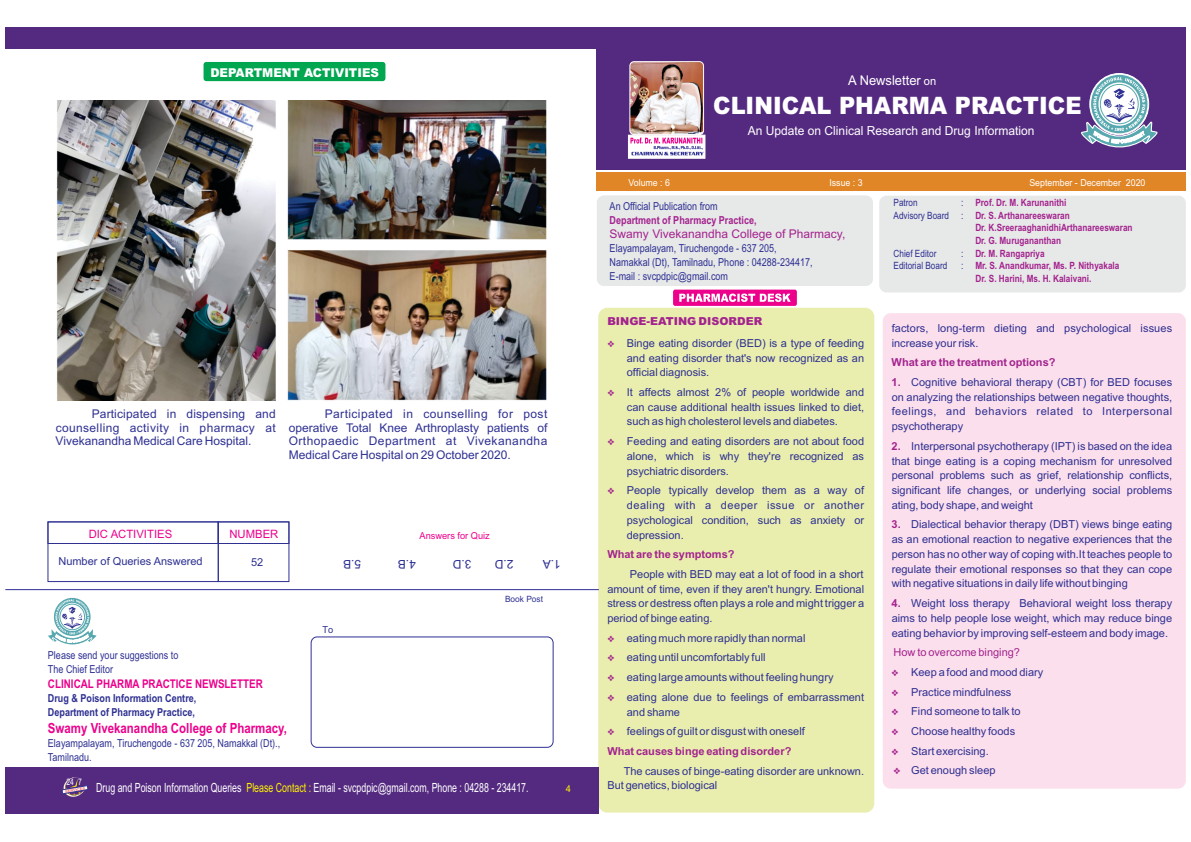
<style>
.page{position:relative;width:1191px;height:842px;background:#fff}
.page>*{position:absolute;margin:0;border:0;box-sizing:border-box;transform-origin:0 0}
.t1{font:900 24px "Arial";color:#fff;scale:.93 1}
.t2{font:700 14px "Arial Narrow";color:#ec008c}
.t3{font:13.4px "Arial";color:#fff}
.t4{font:12.6px "Arial";color:#fff;scale:.7 1}
.t5{font:12.5px "Arial";color:#fff}
.t6{font:900 12.2px "Arial";color:#fff}
.t7{font:12px/13.4px "Arial";color:#2e3092;text-align:justify}
.t8{font:12px "Arial";color:#a3238e}
.t9{font:700 12px "Arial Narrow";color:#ec008c}
.t10{font:11.5px "Arial";color:#ec008c}
.t11{font:11px/14.7px "Arial";color:#2e3092;text-align:justify}
.t12{font:11px/13.7px "Arial Narrow";color:#2e3092}
.t13{font:700 11px/19.7px "Arial";color:#a3238e}
.t14{font:700 11px/13.8px "Arial Narrow";color:#2e3092}
.t15{font:700 11px "Arial Narrow";color:#a3238e}
.t16{font:11px "Arial";color:#a3238e}
.t17{font:900 11px "Arial";color:#a3238e}
.t18{font:700 10px/12.6px "Arial Narrow";color:#a3238e}
.t19{font:10px/12.6px "Arial Narrow";color:#2e3092;text-align:right}
.t20{font:9.6px "Arial";color:#fff;scale:.92 1}
.t21{font:9.6px "Arial";color:#ec008c}
.t22{font:9.6px "Arial Unicode MS";color:#2e3092}
.t23{font:9.6px "Arial";color:#fff200}
.t24{font:9px/19.7px "Zapf Dingbats";color:#a3238e;text-align:justify}
.t25{font:9px "Arial";color:#fff;scale:.75 1}
.t26{font:8.6px "Arial Unicode MS";color:#2e3092}
.t27{font:3.5px "Arial";color:#ed1c24;scale:1.16 1}
.s1{color:#fff200}
.s2{font-size:11.5px}
</style>
<div class="page">
<div style="left:595px;top:28px;width:590px;height:142px;background:#542a80"></div>
<div style="left:598px;top:308px;width:276px;height:504px;background:#e9eeae;border-radius:9px"></div>
<div style="left:595px;top:173px;width:590px;height:18px;background:#e18626"></div>
<svg style="left:628px;top:134px;width:78px;height:25px;background:#e0c5e2"></svg>
<img style="left:630px;top:62px;width:73px;height:72px;border-radius:4px">
<div style="left:629px;top:61px;width:75px;height:74px;border:1px solid #fff;border-radius:4px"></div>
<div style="left:5px;top:767px;width:593px;height:47px;background:#542a80"></div>
<hr style="left:5px;top:589px;width:594px;height:1px;background:#2e3092">
<svg style="left:1081px;top:77px;width:77px;height:71px"></svg>
<div style="left:882px;top:313px;width:303px;height:476px;background:#fcdfec;border-radius:8px"></div>
<div style="left:879px;top:196px;width:306px;height:96px;background:#e7e8e8;border-radius:7px"></div>
<div style="left:597px;top:195px;width:276px;height:91px;background:#e7e8e8;border-radius:7px"></div>
<div style="left:673px;top:290px;width:124px;height:16px;background:#ec008c;border-radius:2px"></div>
<svg style="left:679px;top:294px;width:111px;height:8px"></svg>
<div style="left:5px;top:28px;width:590px;height:21px;background:#542a80"></div>
<svg style="left:62px;top:777px;width:26px;height:20px"></svg>
<div style="left:311px;top:636px;width:242px;height:112px;background:#fff;border:1px solid #2e3092;border-radius:6px"></div>
<svg style="left:48px;top:599px;width:49px;height:46px"></svg>
<div style="left:203px;top:62px;width:182px;height:19px;background:#00a650;border-radius:3px"></div>
<div style="left:47px;top:521px;width:172px;height:61px;border:1px solid #2e3092"></div>
<div style="left:218px;top:521px;width:71px;height:61px;border:1px solid #2e3092"></div>
<div style="left:47px;top:521px;width:172px;height:23px;border:1px solid #2e3092"></div>
<div style="left:218px;top:521px;width:71px;height:23px;border:1px solid #2e3092"></div>
<img style="left:287px;top:250px;width:260px;height:151px">
<img style="left:287px;top:101px;width:260px;height:139px">
<img style="left:56px;top:100px;width:220px;height:300px">
<p class="t6" style="left:210px;top:69px;width:170px">DEPARTMENT ACTIVITIES</p>
<p class="t7" style="left:56px;top:409px;width:222px;text-indent:36px">Participated in dispensing and counselling activity in pharmacy at Vivekanandha Medical Care Hospital.</p>
<p class="t7" style="left:289px;top:409px;width:260px;text-indent:36px">Participated in counselling for post operative Total Knee Arthroplasty patients of Orthopaedic Department at Vivekanandha Medical Care Hospital on 29 October 2020.</p>
<p class="t10" style="left:89px;top:529px;width:85px">DIC ACTIVITIES</p>
<p class="t10" style="left:229px;top:529px;width:50px">NUMBER</p>
<p class="t11" style="left:58px;top:555px;width:146px">Number of Queries Answered</p>
<p class="t11" style="left:251px;top:555px;width:14px">52</p>
<p class="t21" style="left:419px;top:532px;width:72px">Answers for Quiz</p>
<p class="t7" style="left:471px;top:570px;width:20px;rotate:-180deg">3.D</p>
<p class="t7" style="left:361px;top:570px;width:20px;rotate:-180deg">5.B</p>
<p class="t7" style="left:561px;top:570px;width:20px;rotate:-180deg">1.A</p>
<p class="t7" style="left:416px;top:570px;width:20px;rotate:-180deg">4.B</p>
<p class="t7" style="left:513px;top:570px;width:20px;rotate:-180deg">2.D</p>
<p class="t22" style="left:322px;top:626px;width:12px">To</p>
<p class="t26" style="left:505px;top:596px;width:39px">Book Post</p>
<p class="t12" style="left:48px;top:650px;width:132px">Please send your suggestions to<br>The Chief Editor</p>
<p class="t14" style="left:48px;top:692px;width:150px">Drug &amp; Poison Information Centre,<br>Department of Pharmacy Practice,</p>
<p class="t12" style="left:48px;top:737px;width:234px">Elayampalayam, Tiruchengode - 637 205, Namakkal (Dt).,<br>Tamilnadu.</p>
<p class="t9" style="left:48px;top:679px;width:216px">CLINICAL PHARMA PRACTICE NEWSLETTER</p>
<p class="t2" style="left:48px;top:722px;width:240px">Swamy Vivekanandha College of Pharmacy,</p>
<p class="t25" style="left:66px;top:779px;width:22px">24 7</p>
<p class="t27" style="left:65px;top:790px;width:19px;rotate:-10deg">SERVICES</p>
<p class="t23" style="left:565px;top:784px;width:7px">4</p>
<p class="t4" style="left:96px;top:783px;width:619px">Drug and Poison Information Queries <span class="s1">Please Contact :</span> Email - svcpdpic@gmail.com, Phone : 04288 - 234417.</p>
<p class="t3" style="left:848px;top:75px;width:90px">A Newsletter <span class="s2">on</span></p>
<h1 class="t1" style="left:713px;top:97px;width:397px">CLINICAL PHARMA PRACTICE</h1>
<p class="t5" style="left:747px;top:126px;width:288px">An Update on Clinical Research and Drug Information</p>
<p class="t20" style="left:628px;top:179px;width:47px">Volume : 6</p>
<p class="t20" style="left:829px;top:179px;width:38px">Issue : 3</p>
<p class="t20" style="left:1029px;top:179px;width:128px">September - December 2020</p>
<p class="t12" style="left:609px;top:200px;width:110px">An Official Publication from</p>
<p class="t12" style="left:609px;top:242px;width:204px">Elayampalayam, Tiruchengode - 637 205,<br>Namakkal (Dt), Tamilnadu, Phone : 04288-234417,<br>E-mail : svcpdpic@gmail.com</p>
<p class="t15" style="left:609px;top:216px;width:148px">Department of Pharmacy Practice,</p>
<p class="t8" style="left:609px;top:229px;width:237px">Swamy Vivekanandha College of Pharmacy,</p>
<p class="t17" style="left:607px;top:318px;width:156px">BINGE-EATING DISORDER</p>
<p class="t11" style="left:627px;top:337px;width:239px">Binge eating disorder (BED) is a type of feeding and eating disorder that's now recognized as an official diagnosis.</p>
<p class="t11" style="left:627px;top:386px;width:239px">It affects almost 2% of people worldwide and can cause additional health issues linked to diet, such as high cholesterol levels and diabetes.</p>
<p class="t11" style="left:627px;top:435px;width:239px">Feeding and eating disorders are not about food alone, which is why they're recognized as psychiatric disorders.</p>
<p class="t11" style="left:627px;top:484px;width:239px">People typically develop them as a way of dealing with a deeper issue or another psychological condition, such as anxiety or depression.</p>
<p class="t11" style="left:607px;top:568px;width:258px;text-indent:23px">People with BED may eat a lot of food in a short amount of time, even if they aren't hungry. Emotional stress or destress often plays a role and might trigger a period of binge eating.</p>
<p class="t11" style="left:627px;top:629px;width:239px;line-height:19.7px;text-align:left">eating much more rapidly than normal<br>eating until uncomfortably full<br>eating large amounts without feeling hungry eating alone due to feelings of embarrassment</p>
<p class="t11" style="left:627px;top:703px;width:179px;line-height:19.7px">and shame<br>feelings of guilt or disgust with oneself</p>
<p class="t11" style="left:607px;top:764px;width:258px;text-indent:16px">The causes of binge-eating disorder are unknown.<br>But genetics, biological</p>
<p class="t13" style="left:607px;top:545px;width:129px">What are the symptoms?</p>
<p class="t24" style="left:607px;top:629px;width:9px">❖ ❖ ❖ ❖</p>
<p class="t13" style="left:607px;top:742px;width:185px">What causes binge eating disorder?</p>
<p class="t19" style="left:893px;top:197px;width:26px">Patron</p>
<p class="t19" style="left:893px;top:197px;width:71px">:<br>Advisory Board :</p>
<p class="t19" style="left:893px;top:248px;width:44px">Chief Editor</p>
<p class="t19" style="left:961px;top:248px;width:4px">:</p>
<p class="t19" style="left:893px;top:260px;width:55px">Editorial Board</p>
<p class="t19" style="left:961px;top:260px;width:4px">:</p>
<p class="t18" style="left:975px;top:197px;width:159px">Prof. Dr. M. Karunanithi<br>Dr. S. Arthanareeswaran<br>Dr. K.SreeraaghanidhiArthanareeswaran<br>Dr. G. Murugananthan<br>Dr. M. Rangapriya<br>Mr. S. Anandkumar, Ms. P. Nithyakala<br>Dr. S. Harini, Ms. H. Kalaivani.</p>
<p class="t11" style="left:891px;top:322px;width:282px">factors, long-term dieting and psychological issues increase your risk.</p>
<p class="t11" style="left:891px;top:376px;width:282px;text-indent:20px">Cognitive behavioral therapy (CBT) for BED focuses on analyzing the relationships between negative thoughts, feelings, and behaviors related to Interpersonal psychotherapy</p>
<p class="t11" style="left:891px;top:440px;width:282px;text-indent:20px">Interpersonal psychotherapy (IPT) is based on the idea that binge eating is a coping mechanism for unresolved personal problems such as grief, relationship conflicts, significant life changes, or underlying social problems ating, body shape, and weight</p>
<p class="t11" style="left:891px;top:518px;width:282px;text-indent:20px">Dialectical behavior therapy (DBT) views binge eating as an emotional reaction to negative experiences that the person has no other way of coping with.It teaches people to regulate their emotional responses so that they can cope with negative situations in daily life without binging</p>
<p class="t11" style="left:891px;top:597px;width:282px;text-indent:20px">Weight loss therapy Behavioral weight loss therapy aims to help people lose weight, which may reduce binge eating behavior by improving self-esteem and body image.</p>
<p class="t11" style="left:911px;top:663px;width:134px;line-height:19.7px;text-align:left">Keep a food and mood diary<br>Practice mindfulness<br>Find someone to talk to<br>Choose healthy foods<br>Start exercising.<br>Get enough sleep</p>
<p class="t13" style="left:891px;top:353px;width:165px">What are the treatment options?<br>1.</p>
<p class="t13" style="left:891px;top:437px;width:11px">2.</p>
<p class="t13" style="left:891px;top:516px;width:11px">3.</p>
<p class="t13" style="left:891px;top:594px;width:11px">4.</p>
<p class="t16" style="left:893px;top:648px;width:128px">How to overcome binging?</p>
<p class="t24" style="left:891px;top:663px;width:10px;text-align:left">❖ ❖ ❖ ❖ ❖ ❖</p>
</div>
